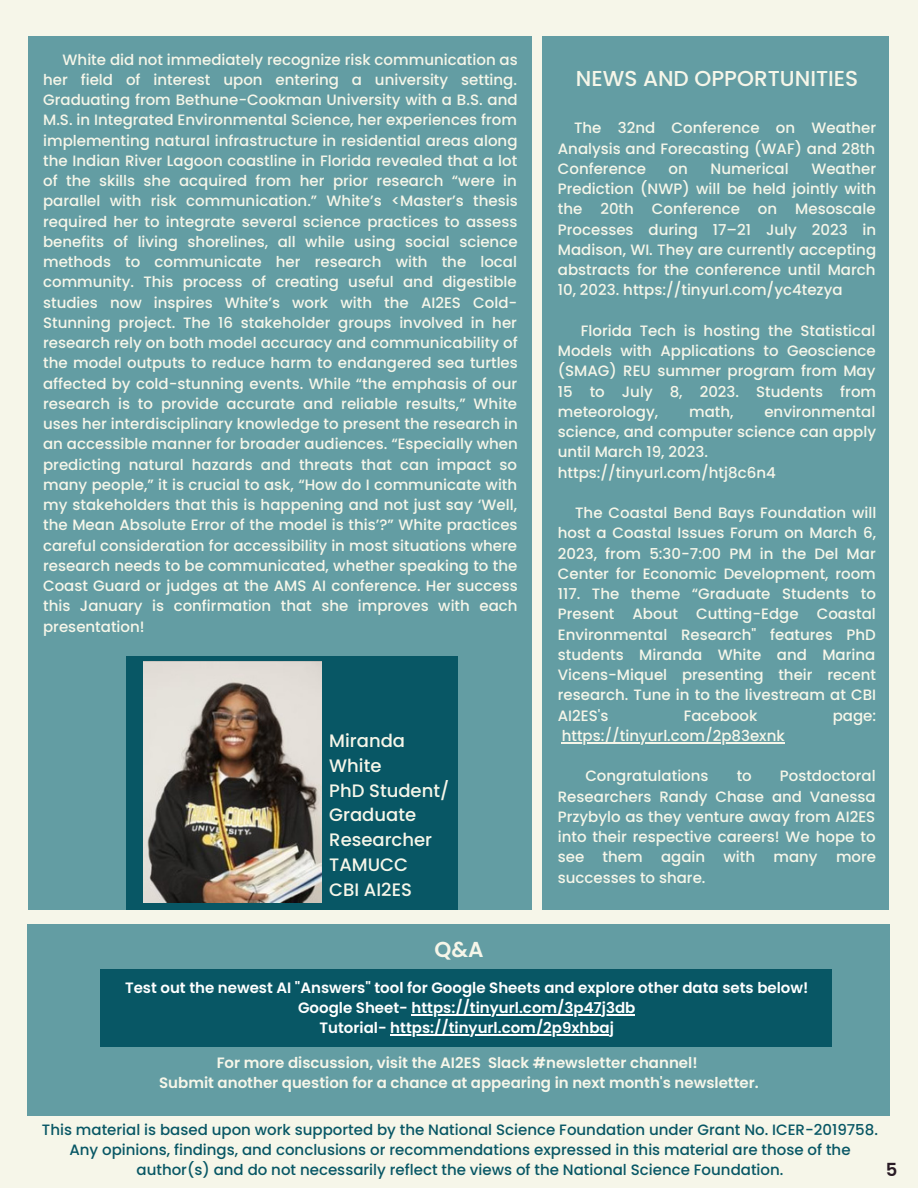
<style>
.page{position:relative;width:918px;height:1188px;background:#f6f6e9}
.page>*{position:absolute;margin:0;border:0;box-sizing:border-box;transform-origin:0 0}
.t1{font:500 21.6px "Poppins";color:#f6f6e9}
.t2{font:600 21.6px "Poppins";color:#f6f6e9}
.t3{font:500 18px/24.8px "Poppins";color:#f6f6e9}
.t4{font:600 18px "Poppins";color:#291b25}
.t5{font:500 15px/20.2px "Poppins";color:#f6f6e9;text-align:justify}
.t6{font:500 15px/20.2px "Poppins";color:#085765;text-align:center}
.t7{font:600 15px/20.2px "Poppins";color:#fff;text-align:center}
.t8{font:600 15px/20.2px "Poppins";color:#f6f6e9;text-align:center}
</style>
<div class="page">
<div style="left:28px;top:37px;width:504px;height:873px;background:#639da3"></div>
<div style="left:126px;top:656px;width:332px;height:254px;background:#085765"></div>
<div style="left:28px;top:924px;width:862px;height:192px;background:#639da3"></div>
<div style="left:100px;top:969px;width:731px;height:78px;background:#085765"></div>
<hr style="left:412px;top:1014px;width:223px;height:1px;background:#fff">
<hr style="left:390px;top:1034px;width:224px;height:2px;background:#fff">
<div style="left:542px;top:37px;width:347px;height:873px;background:#639da3"></div>
<img style="left:143px;top:662px;width:179px;height:240px">
<hr style="left:562px;top:742px;width:223px;height:1px;background:#f6f6e9">
<p class="t5" style="left:43px;top:49px;width:476px;text-indent:19px">White did not immediately recognize risk communication as her field of interest upon entering a university setting.<br>Graduating from Bethune-Cookman University with a B.S. and M.S. in Integrated Environmental Science, her experiences from implementing natural infrastructure in residential areas along the Indian River Lagoon coastline in Florida revealed that a lot of the skills she acquired from her prior research “were in parallel with risk communication.” White’s &lt;Master’s thesis required her to integrate several science practices to assess benefits of living shorelines, all while using social science methods to communicate her research with the local community. This process of creating useful and digestible studies now inspires White’s work with the AI2ES Cold-Stunning project. The 16 stakeholder groups involved in her research rely on both model accuracy and communicability of the model outputs to reduce harm to endangered sea turtles affected by cold-stunning events. While “the emphasis of our research is to provide accurate and reliable results,” White uses her interdisciplinary knowledge to present the research in an accessible manner for broader audiences. “Especially when predicting natural hazards and threats that can impact so many people,” it is crucial to ask, “How do I communicate with my stakeholders that this is happening and not just say ‘Well, the Mean Absolute Error of the model is this’?” White practices careful consideration for accessibility in most situations where research needs to be communicated, whether speaking to the Coast Guard or judges at the AMS AI conference. Her success this January is confirmation that she improves with each presentation!</p>
<p class="t3" style="left:329px;top:729px;width:122px">Miranda<br>White<br>PhD Student/<br>Graduate<br>Researcher<br>TAMUCC<br>CBI AI2ES</p>
<h1 class="t1" style="left:576px;top:63px;width:284px">NEWS AND OPPORTUNITIES</h1>
<p class="t5" style="left:558px;top:118px;width:320px;text-indent:16px">The 32nd Conference on Weather Analysis and Forecasting (WAF) and 28th Conference</p>
<p class="t5" style="left:669px;top:159px;width:21px">on</p>
<p class="t5" style="left:711px;top:159px;width:80px">Numerical</p>
<p class="t5" style="left:558px;top:159px;width:320px;text-indent:254px">Weather Prediction (NWP) will be held jointly with the 20th Conference on Mesoscale Processes during 17–21 July 2023 in Madison, WI. They are currently accepting abstracts for the conference until March 10, 2023. https://tinyurl.com/yc4tezya</p>
<p class="t5" style="left:558px;top:321px;width:320px;text-indent:23px">Florida Tech is hosting the Statistical Models with Applications to Geoscience (SMAG) REU summer program from May 15 to July 8, 2023. Students from meteorology,</p>
<p class="t5" style="left:558px;top:402px;width:320px;text-align:left;text-indent:207px">environmental science, and computer science can apply until March 19, 2023. https://tinyurl.com/htj8c6n4</p>
<p class="t5" style="left:558px;top:503px;width:320px;text-indent:17px">The Coastal Bend Bays Foundation will host a Coastal Issues Forum on March 6, 2023, from 5:30-7:00 PM in the Del Mar Center for Economic Development, room 117. The theme “Graduate Students to Present About Cutting-Edge Coastal Environmental Research" features PhD students Miranda White and Marina Vicens-Miquel presenting their recent research. Tune in to the livestream at CBI AI2ES's</p>
<p class="t5" style="left:689px;top:402px;width:46px">math,</p>
<p class="t5" style="left:684px;top:705px;width:75px">Facebook</p>
<p class="t5" style="left:833px;top:705px;width:45px">page:</p>
<p class="t5" style="left:562px;top:726px;width:225px">https://tinyurl.com/2p83exnk</p>
<p class="t5" style="left:585px;top:766px;width:125px">Congratulations</p>
<p class="t5" style="left:737px;top:766px;width:17px">to</p>
<p class="t5" style="left:558px;top:766px;width:320px;text-indent:222px">Postdoctoral Researchers Randy Chase and Vanessa Przybylo as they venture away from AI2ES into their respective careers! We hope to see them again with many more successes to share.</p>
<h1 class="t2" style="left:434px;top:934px;width:51px">Q&amp;A</h1>
<p class="t7" style="left:125px;top:977px;width:685px">Test out the newest AI "Answers" tool for Google Sheets and explore other data sets below!<br>Google Sheet- https://tinyurl.com/3p47j3db<br>Tutorial- https://tinyurl.com/2p9xhbaj</p>
<p class="t8" style="left:159px;top:1052px;width:601px">For more discussion, visit the AI2ES Slack #newsletter channel!<br>Submit another question for a chance at appearing in next month's newsletter.</p>
<p class="t6" style="left:42px;top:1119px;width:838px">This material is based upon work supported by the National Science Foundation under Grant No. ICER-2019758.<br>Any opinions, findings, and conclusions or recommendations expressed in this material are those of the author(s) and do not necessarily reflect the views of the National Science Foundation.</p>
<p class="t4" style="left:886px;top:1157px;width:13px">5</p>
</div>
